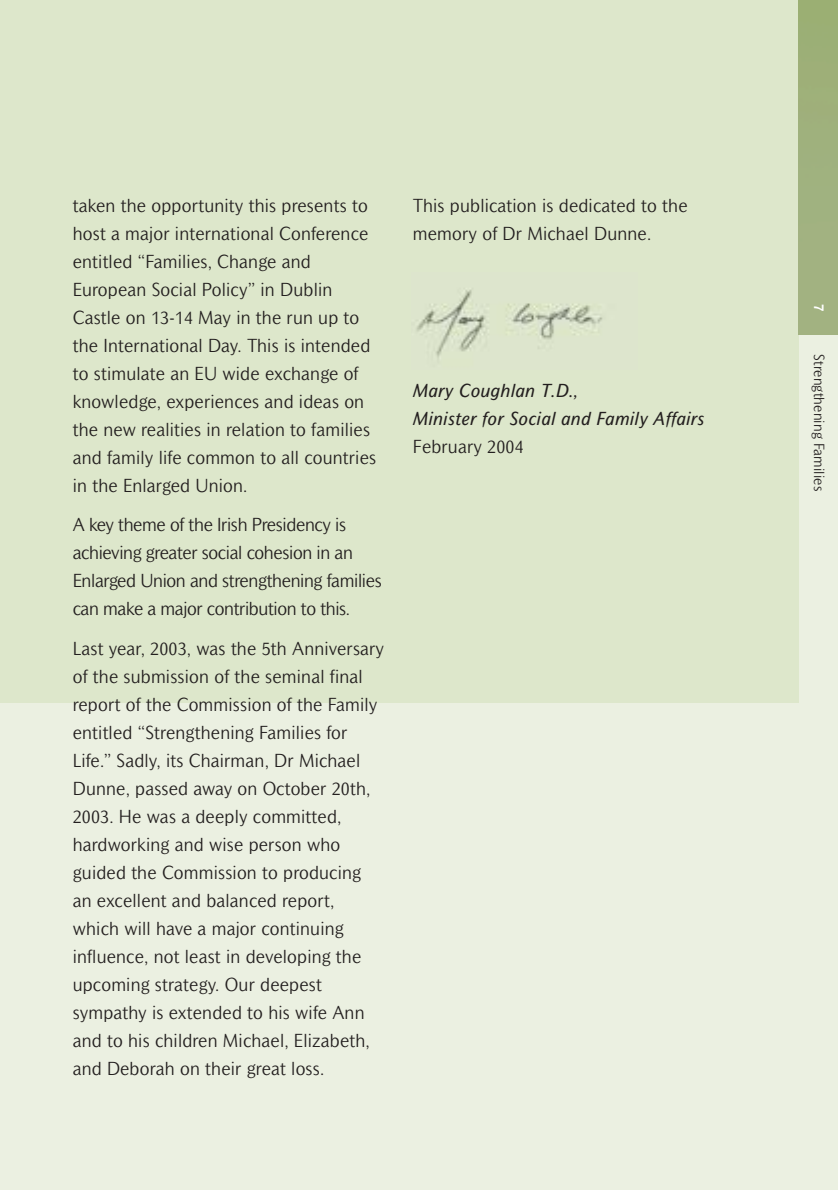
<style>
.page{position:relative;width:838px;height:1190px;background:#ebf0e1}
.page>*{position:absolute;margin:0;border:0;box-sizing:border-box;transform-origin:0 0}
.t1{font:300 18px/28px "Mahsuri Sans";letter-spacing:.01em;color:#231f1f}
.t2{font:300 18px/28px "Mahsuri Sans";letter-spacing:-.02em;color:#231f1f}
.t3{font:italic 18px/28px "Mahsuri Sans";letter-spacing:.01em;color:#231f1f}
.t4{font:300 14px "Mahsuri Sans";letter-spacing:.01em;color:#231f1f}
.t5{font:700 14px "Mahsuri Sans";color:#fff}
</style>
<div class="page">
<div style="left:0;top:0;width:798px;height:703px;background:#dde7cb"></div>
<img style="left:416px;top:290px;width:187px;height:68px">
<p class="t1" style="left:73px;top:192px;width:305px">taken the opportunity this presents to host a major international Conference entitled “Families, Change and European Social Policy” in Dublin Castle on 13-14 May in the run up to the International Day. This is intended to stimulate an EU wide exchange of knowledge, experiences and ideas on the new realities in relation to families and family life common to all countries in the Enlarged Union.</p>
<p class="t2" style="left:73px;top:512px;width:310px">A key theme of the Irish Presidency is achieving greater social cohesion in an Enlarged Union and strengthening families can make a major contribution to this.</p>
<p class="t1" style="left:73px;top:635px;width:313px">Last year, 2003, was the 5th Anniversary of the submission of the seminal final report of the Commission of the Family entitled “Strengthening Families for Life.” Sadly, its Chairman, Dr Michael Dunne, passed away on October 20th, 2003. He was a deeply committed, hardworking and wise person who guided the Commission to producing an excellent and balanced report, which will have a major continuing influence, not least in developing the upcoming strategy. Our deepest sympathy is extended to his wife Ann and to his children Michael, Elizabeth, and Deborah on their great loss.</p>
<p class="t1" style="left:413px;top:192px;width:276px">This publication is dedicated to the memory of Dr Michael Dunne.</p>
<p class="t3" style="left:413px;top:379px;width:293px">Mary Coughlan T.D.,<br>Minister for Social and Family Affairs</p>
<p class="t1" style="left:413px;top:434px;width:112px">February 2004</p>
<p class="t5" style="left:824px;top:304px;width:9px;rotate:90deg">7</p>
<p class="t4" style="left:826px;top:354px;width:138px;rotate:90deg">Strengthening Families</p>
</div>
